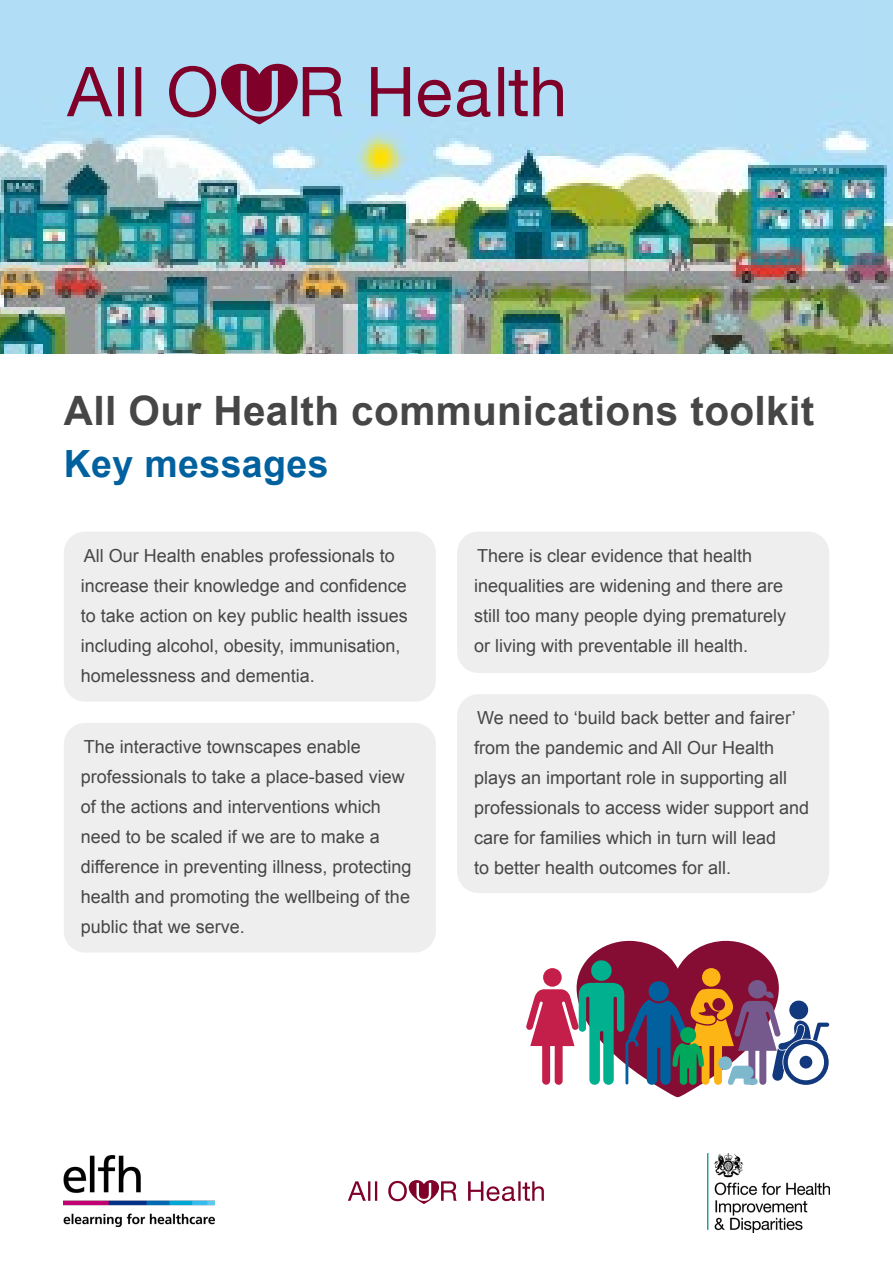
<style>
.page{position:relative;width:893px;height:1263px;background:#fff}
.page>*{position:absolute;margin:0;border:0;box-sizing:border-box;transform-origin:0 0}
.t1{font:700 40.5px "Arial";letter-spacing:.01em;color:#464647}
.t2{font:700 37.5px "Arial";letter-spacing:.01em;color:#00619e}
.t3{font:18px/30px "Arial";color:#464647}
</style>
<div class="page">
<img style="left:0;top:0;width:892px;height:354px">
<img style="left:64px;top:1156px;width:150px;height:71px">
<svg style="left:67px;top:64px;width:496px;height:60px;background:#a19ab8"></svg>
<svg style="left:348px;top:1180px;width:196px;height:24px"></svg>
<div style="left:64px;top:531px;width:372px;height:171px;background:#eeeeef;border-radius:21px"></div>
<div style="left:457px;top:531px;width:372px;height:142px;background:#eeeeef;border-radius:21px"></div>
<div style="left:64px;top:723px;width:372px;height:229px;background:#eeeeef;border-radius:21px"></div>
<div style="left:457px;top:694px;width:372px;height:199px;background:#eeeeef;border-radius:21px"></div>
<svg style="left:526px;top:941px;width:303px;height:156px"></svg>
<img style="left:708px;top:1153px;width:121px;height:79px">
<p class="t1" style="left:64px;top:384px;width:752px">All Our Health communications toolkit</p>
<p class="t2" style="left:64px;top:439px;width:266px">Key messages</p>
<p class="t3" style="left:81px;top:540px;width:329px">All Our Health enables professionals to increase their knowledge and confidence to take action on key public health issues including alcohol, obesity, immunisation, homelessness and dementia.</p>
<p class="t3" style="left:474px;top:540px;width:314px">There is clear evidence that health inequalities are widening and there are still too many people dying prematurely</p>
<p class="t3" style="left:474px;top:630px;width:276px">or living with preventable ill health.</p>
<p class="t3" style="left:81px;top:732px;width:332px">The interactive townscapes enable professionals to take a place-based view of the actions and interventions which need to be scaled if we are to make a difference in preventing illness, protecting health and promoting the wellbeing of the public that we serve.</p>
<p class="t3" style="left:474px;top:703px;width:337px">We need to ‘build back better and fairer’ from the pandemic and All Our Health plays an important role in supporting all professionals to access wider support and care for families which in turn will lead<br>to better health outcomes for all.</p>
</div>
